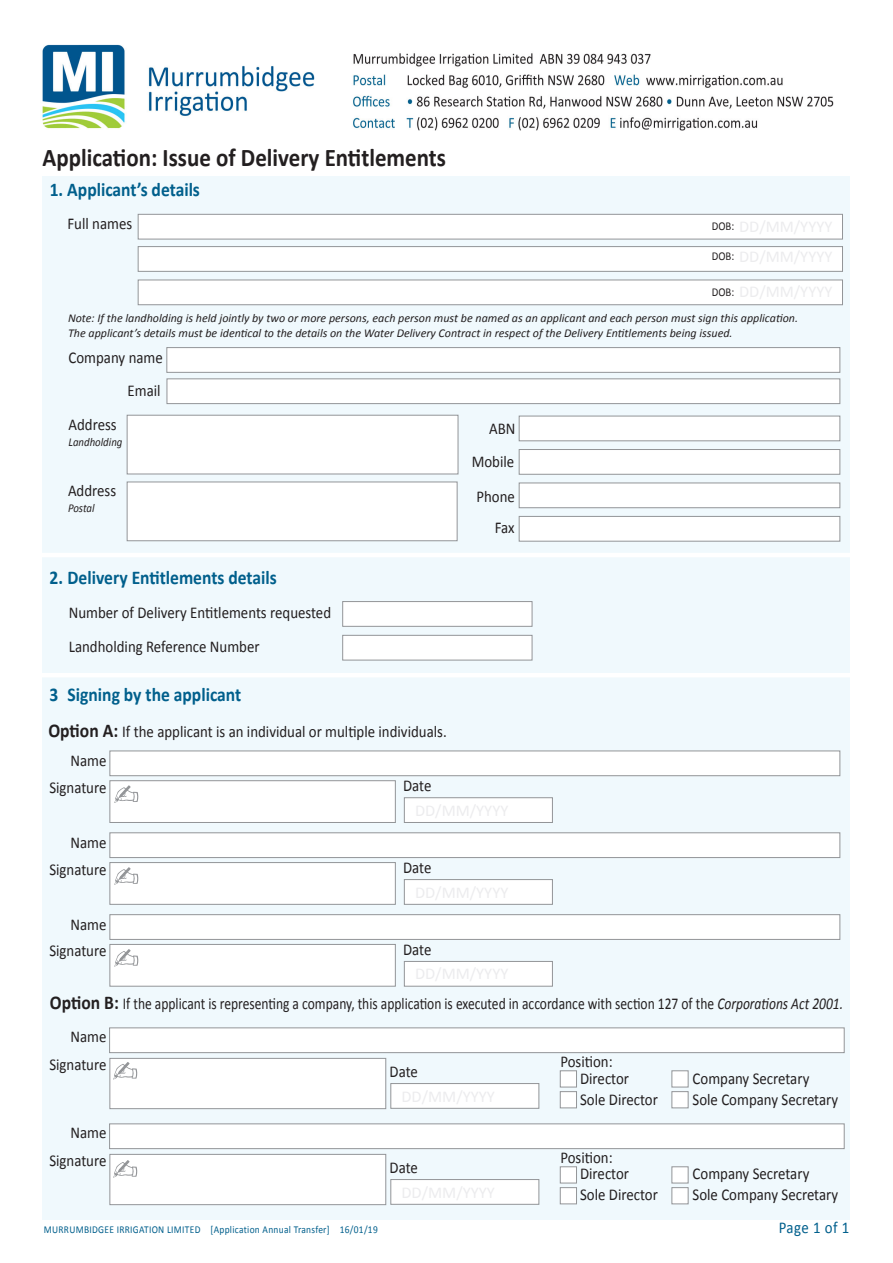
<style>
.page{position:relative;width:893px;height:1263px;background:#fff}
.page>*{position:absolute;margin:0;border:0;box-sizing:border-box;transform-origin:0 0}
.t1{font:700 25.5px "Calibri";color:#231f20;scale:.9 1}
.t2{font:700 19.5px "Calibri";color:#005f8c;scale:.9 1}
.t3{font:16.5px "Calibri";color:#231f20;scale:.9 1}
.t4{font:16.5px "Calibri";color:#231f20;scale:.82 1}
.t5{font:16.5px "Calibri";letter-spacing:.025em;color:#005f8c;scale:.9 1}
.t6{font:italic 12px/14.4px "Calibri";color:#231f20}
.t7{font:italic 12px "Calibri";color:#231f20;scale:.9 1}
.t8{font:12px "Calibri";color:#231f20;scale:.9 1}
.t9{font:10.5px "Calibri";letter-spacing:.03em;color:#005f8c;scale:.9 1}
.s1{font-weight:700;font-size:19.5px}
.s2{font-style:italic}
</style>
<div class="page">
<div style="left:43px;top:176px;width:807px;height:1044px;background:#f0f9fd"></div>
<img style="left:42px;top:44px;width:792px;height:86px">
<div style="left:166px;top:347px;width:674px;height:26px;background:#fff;border:1px solid #939598"></div>
<div style="left:127px;top:415px;width:331px;height:59px;background:#fff;border:1px solid #939598"></div>
<div style="left:167px;top:378px;width:673px;height:26px;background:#fff;border:1px solid #939598"></div>
<div style="left:138px;top:214px;width:705px;height:25px;background:#fff;border:1px solid #939598"></div>
<div style="left:138px;top:246px;width:705px;height:26px;background:#fff;border:1px solid #939598"></div>
<div style="left:138px;top:280px;width:705px;height:25px;background:#fff;border:1px solid #939598"></div>
<div style="left:127px;top:482px;width:330px;height:59px;background:#fff;border:1px solid #939598"></div>
<hr style="left:21px;top:553px;width:846px;height:4px;background:#fff">
<hr style="left:21px;top:673px;width:846px;height:4px;background:#fff">
<div style="left:342px;top:601px;width:190px;height:26px;background:#fff;border:1px solid #939598"></div>
<div style="left:342px;top:635px;width:190px;height:25px;background:#fff;border:1px solid #939598"></div>
<div style="left:519px;top:483px;width:321px;height:25px;background:#fff;border:1px solid #939598"></div>
<div style="left:519px;top:416px;width:321px;height:25px;background:#fff;border:1px solid #939598"></div>
<div style="left:519px;top:449px;width:321px;height:26px;background:#fff;border:1px solid #939598"></div>
<div style="left:519px;top:516px;width:321px;height:25px;background:#fff;border:1px solid #939598"></div>
<div style="left:109px;top:1058px;width:277px;height:51px;background:#fff;border:1px solid #939598"></div>
<div style="left:109px;top:1154px;width:277px;height:51px;background:#fff;border:1px solid #939598"></div>
<div style="left:109px;top:1027px;width:736px;height:26px;background:#fff;border:1px solid #939598"></div>
<div style="left:109px;top:1123px;width:736px;height:26px;background:#fff;border:1px solid #939598"></div>
<svg style="left:113px;top:1062px;width:25px;height:17px"></svg>
<svg style="left:113px;top:1160px;width:25px;height:18px"></svg>
<div style="left:390px;top:1083px;width:149px;height:26px;background:#fff;border:1px solid #939598"></div>
<div style="left:404px;top:797px;width:149px;height:26px;background:#fff;border:1px solid #939598"></div>
<div style="left:404px;top:879px;width:149px;height:26px;background:#fff;border:1px solid #939598"></div>
<div style="left:404px;top:961px;width:149px;height:25px;background:#fff;border:1px solid #939598"></div>
<div style="left:390px;top:1179px;width:149px;height:26px;background:#fff;border:1px solid #939598"></div>
<div style="left:560px;top:1070px;width:17px;height:17px;background:#fff;border:1px solid #939598"></div>
<div style="left:560px;top:1166px;width:17px;height:17px;background:#fff;border:1px solid #939598"></div>
<div style="left:560px;top:1091px;width:17px;height:17px;background:#fff;border:1px solid #939598"></div>
<div style="left:560px;top:1187px;width:17px;height:17px;background:#fff;border:1px solid #939598"></div>
<div style="left:671px;top:1070px;width:17px;height:17px;background:#fff;border:1px solid #939598"></div>
<div style="left:671px;top:1166px;width:17px;height:17px;background:#fff;border:1px solid #939598"></div>
<div style="left:671px;top:1091px;width:17px;height:17px;background:#fff;border:1px solid #939598"></div>
<div style="left:671px;top:1187px;width:17px;height:17px;background:#fff;border:1px solid #939598"></div>
<div style="left:109px;top:750px;width:731px;height:26px;background:#fff;border:1px solid #939598"></div>
<div style="left:109px;top:832px;width:731px;height:26px;background:#fff;border:1px solid #939598"></div>
<div style="left:109px;top:914px;width:731px;height:26px;background:#fff;border:1px solid #939598"></div>
<div style="left:109px;top:780px;width:287px;height:43px;background:#fff;border:1px solid #939598"></div>
<div style="left:109px;top:862px;width:287px;height:43px;background:#fff;border:1px solid #939598"></div>
<div style="left:109px;top:944px;width:287px;height:42px;background:#fff;border:1px solid #939598"></div>
<svg style="left:114px;top:785px;width:25px;height:18px"></svg>
<svg style="left:114px;top:867px;width:25px;height:18px"></svg>
<svg style="left:114px;top:949px;width:25px;height:18px"></svg>
<p class="t1" style="left:43px;top:139px;width:450px">Application: Issue of Delivery Entitlements</p>
<p class="t2" style="left:50px;top:176px;width:168px">1. Applicant’s details</p>
<p class="t3" style="left:67px;top:212px;width:73px">Full names</p>
<p class="t8" style="left:712px;top:218px;width:27px">DOB:</p>
<p class="t8" style="left:712px;top:248px;width:27px">DOB:</p>
<p class="t8" style="left:712px;top:283px;width:27px">DOB:</p>
<p class="t6" style="left:68px;top:310px;width:731px">Note: If the landholding is held jointly by two or more persons, each person must be named as an applicant and each person must sign this application.<br>The applicant’s details must be identical to the details on the Water Delivery Contract in respect of the Delivery Entitlements being issued.</p>
<p class="t3" style="left:69px;top:346px;width:106px">Company name</p>
<p class="t3" style="left:128px;top:379px;width:38px">Email</p>
<p class="t3" style="left:69px;top:413px;width:55px">Address</p>
<p class="t7" style="left:69px;top:434px;width:61px">Landholding</p>
<p class="t3" style="left:68px;top:479px;width:55px">Address</p>
<p class="t7" style="left:68px;top:500px;width:31px">Postal</p>
<p class="t2" style="left:50px;top:564px;width:254px">2. Delivery Entitlements details</p>
<p class="t3" style="left:69px;top:601px;width:293px">Number of Delivery Entitlements requested</p>
<p class="t3" style="left:69px;top:635px;width:213px">Landholding Reference Number</p>
<p class="t2" style="left:50px;top:681px;width:215px">3 Signing by the applicant</p>
<p class="t3" style="left:48px;top:720px;width:444px"><span class="s1">Option A:</span> If the applicant is an individual or multiple individuals.</p>
<p class="t3" style="left:71px;top:749px;width:41px">Name</p>
<p class="t3" style="left:49px;top:776px;width:65px">Signature</p>
<p class="t3" style="left:71px;top:831px;width:41px">Name</p>
<p class="t3" style="left:49px;top:858px;width:65px">Signature</p>
<p class="t3" style="left:71px;top:913px;width:41px">Name</p>
<p class="t3" style="left:49px;top:939px;width:65px">Signature</p>
<p class="t3" style="left:403px;top:774px;width:33px">Date</p>
<p class="t3" style="left:403px;top:856px;width:33px">Date</p>
<p class="t3" style="left:403px;top:938px;width:33px">Date</p>
<p class="t3" style="left:489px;top:417px;width:31px">ABN</p>
<p class="t3" style="left:472px;top:450px;width:49px">Mobile</p>
<p class="t3" style="left:476px;top:485px;width:44px">Phone</p>
<p class="t3" style="left:495px;top:516px;width:24px">Fax</p>
<p class="t4" style="left:50px;top:992px;width:969px"><span class="s1">Option B:</span> If the applicant is representing a company, this application is executed in accordance with section 127 of the <span class="s2">Corporations Act 2001.</span></p>
<p class="t3" style="left:71px;top:1025px;width:41px">Name</p>
<p class="t3" style="left:49px;top:1053px;width:65px">Signature</p>
<p class="t3" style="left:71px;top:1121px;width:41px">Name</p>
<p class="t3" style="left:49px;top:1149px;width:65px">Signature</p>
<p class="t3" style="left:390px;top:1060px;width:33px">Date</p>
<p class="t3" style="left:390px;top:1156px;width:33px">Date</p>
<p class="t3" style="left:560px;top:1050px;width:60px">Position:</p>
<p class="t3" style="left:580px;top:1067px;width:56px">Director</p>
<p class="t3" style="left:693px;top:1067px;width:131px">Company Secretary</p>
<p class="t3" style="left:580px;top:1088px;width:88px">Sole Director</p>
<p class="t3" style="left:693px;top:1088px;width:163px">Sole Company Secretary</p>
<p class="t3" style="left:560px;top:1146px;width:60px">Position:</p>
<p class="t3" style="left:580px;top:1162px;width:56px">Director</p>
<p class="t3" style="left:693px;top:1162px;width:131px">Company Secretary</p>
<p class="t3" style="left:580px;top:1183px;width:88px">Sole Director</p>
<p class="t3" style="left:693px;top:1183px;width:163px">Sole Company Secretary</p>
<p class="t9" style="left:44px;top:1222px;width:373px">MURRUMBIDGEE IRRIGATION LIMITED [Application Annual Transfer] 16/01/19</p>
<p class="t5" style="left:779px;top:1216px;width:80px">Page 1 of 1</p>
</div>
